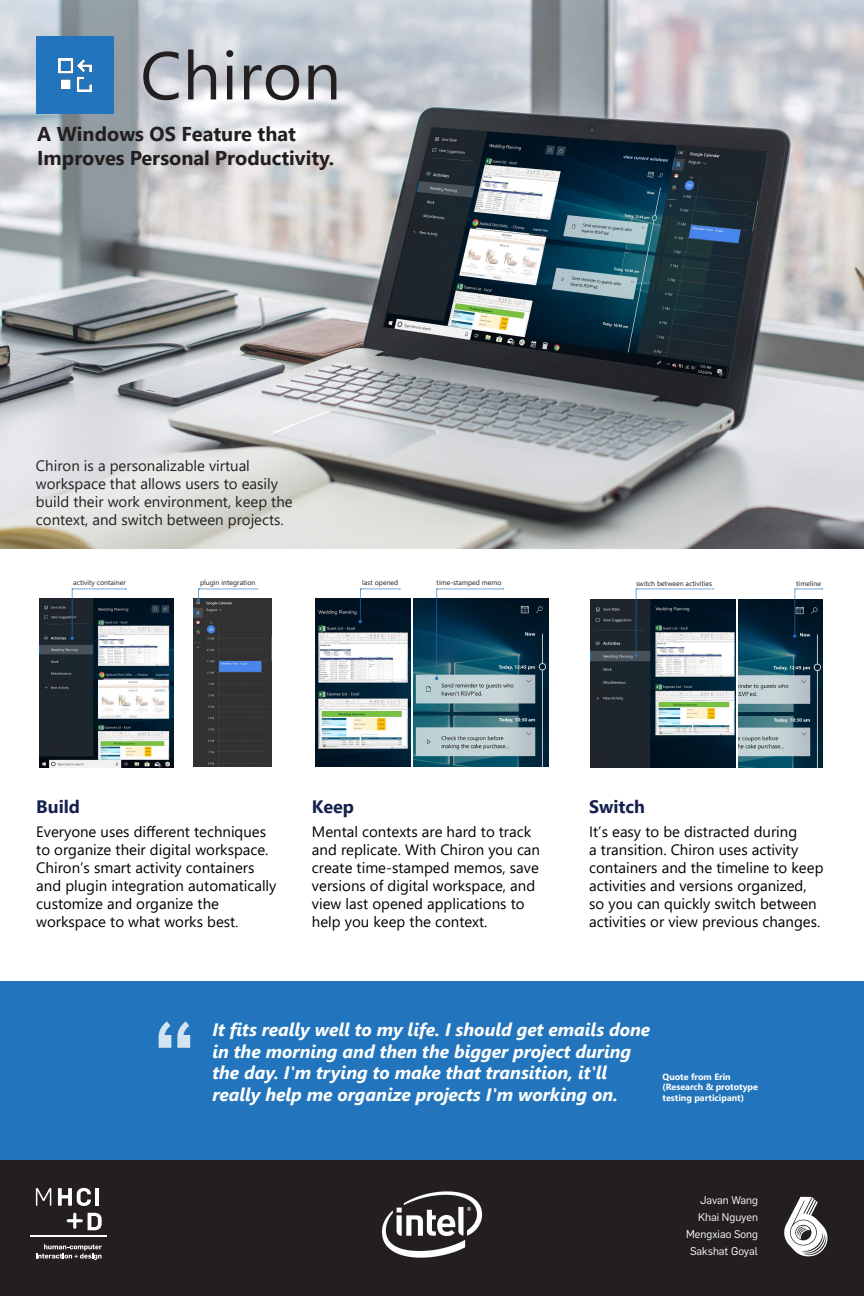
<style>
.page{position:relative;width:864px;height:1296px;background:#fff}
.page>*{position:absolute;margin:0;border:0;box-sizing:border-box;transform-origin:0 0}
.t1{font:100px "Li Hei Pro";color:#fff}
.t2{font:67.5px "Segoe UI";letter-spacing:.01em;color:#231f20}
.t3{font:700 20px/24px "Segoe UI";color:#231f20}
.t4{font:italic 700 18px/21.6px "Segoe UI";color:#fff}
.t5{font:700 18px "Segoe UI";color:#15214d}
.t6{font:15px/18px "Segoe UI";color:#000}
.t7{font:15px/18px "Segoe UI";color:#231f20}
.t8{font:11px/17px "Flama";color:#fff;text-align:right}
.t9{font:700 9px/10.8px "Segoe UI";color:#fff}
.t10{font:7px "Segoe UI";color:#231f20}
</style>
<div class="page">
<div style="left:0;top:1160px;width:864px;height:136px;background:#231f20"></div>
<img style="left:0;top:0;width:864px;height:549px">
<svg style="left:36px;top:1188px;width:15px;height:18px"></svg>
<svg style="left:58px;top:1188px;width:33px;height:18px"></svg>
<hr style="left:95px;top:1188px;width:4px;height:18px;background:#fff">
<hr style="left:30px;top:1236px;width:77px;height:1px;background:#fff">
<svg style="left:36px;top:1244px;width:66px;height:16px"></svg>
<svg style="left:67px;top:1213px;width:35px;height:17px"></svg>
<img style="left:381px;top:1191px;width:102px;height:67px">
<svg style="left:784px;top:1197px;width:44px;height:60px"></svg>
<div style="left:0;top:981px;width:864px;height:178px;background:#2275bc"></div>
<img style="left:193px;top:599px;width:79px;height:168px">
<img style="left:39px;top:598px;width:135px;height:170px">
<img style="left:413px;top:599px;width:135px;height:168px">
<img style="left:738px;top:599px;width:85px;height:168px">
<img style="left:316px;top:599px;width:94px;height:168px">
<img style="left:590px;top:599px;width:146px;height:168px">
<svg style="left:70px;top:589px;width:57px;height:51px"></svg>
<svg style="left:197px;top:589px;width:61px;height:13px"></svg>
<svg style="left:359px;top:589px;width:41px;height:34px"></svg>
<svg style="left:435px;top:589px;width:69px;height:91px;background:#2b586c"></svg>
<svg style="left:634px;top:589px;width:79px;height:68px"></svg>
<svg style="left:793px;top:589px;width:30px;height:49px"></svg>
<div style="left:36px;top:36px;width:78px;height:78px;background:#2275bc"></div>
<img style="left:58px;top:58px;width:33px;height:33px">
<h2 class="t2" style="left:140px;top:12px;width:202px">Chiron</h2>
<h3 class="t3" style="left:37px;top:120px;width:298px">A Windows OS Feature that<br>Improves Personal Productivity.</h3>
<p class="t7" style="left:36px;top:455px;width:258px">Chiron is a personalizable virtual workspace that allows users to easily build their work environment, keep the context, and switch between projects.</p>
<p class="t10" style="left:73px;top:576px;width:54px">activity container</p>
<p class="t10" style="left:200px;top:576px;width:57px">plugin integration</p>
<p class="t10" style="left:362px;top:576px;width:38px">last opened</p>
<p class="t10" style="left:437px;top:576px;width:67px">time-stamped memo</p>
<p class="t10" style="left:636px;top:576px;width:78px">switch between activities</p>
<p class="t10" style="left:796px;top:576px;width:26px">timeline</p>
<p class="t5" style="left:36px;top:790px;width:45px">Build</p>
<p class="t5" style="left:312px;top:790px;width:44px">Keep</p>
<p class="t5" style="left:589px;top:790px;width:57px">Switch</p>
<p class="t6" style="left:36px;top:821px;width:242px">Everyone uses different techniques to organize their digital workspace.<br>Chiron’s smart activity containers and plugin integration automatically customize and organize the workspace to what works best.</p>
<p class="t6" style="left:589px;top:821px;width:236px">It’s easy to be distracted during<br>a transition. Chiron uses activity containers and the timeline to keep activities and versions organized, so you can quickly switch between activities or view previous changes.</p>
<p class="t6" style="left:312px;top:821px;width:230px">Mental contexts are hard to track and replicate. With Chiron you can create time-stamped memos, save versions of digital workspace, and view last opened applications to help you keep the context.</p>
<h1 class="t1" style="left:95px;top:1017px;width:101px">“</h1>
<p class="t4" style="left:212px;top:1019px;width:439px">It fits really well to my life. I should get emails done in the morning and then the bigger project during the day. I'm trying to make that transition, it'll really help me organize projects I'm working on.</p>
<p class="t9" style="left:663px;top:1070px;width:97px">Quote from Erin (Research &amp; prototype</p>
<p class="t9" style="left:663px;top:1092px;width:83px">testing participant)</p>
<p class="t8" style="left:686px;top:1191px;width:73px">Javan Wang<br>Khai Nguyen<br>Mengxiao Song<br>Sakshat Goyal</p>
</div>
